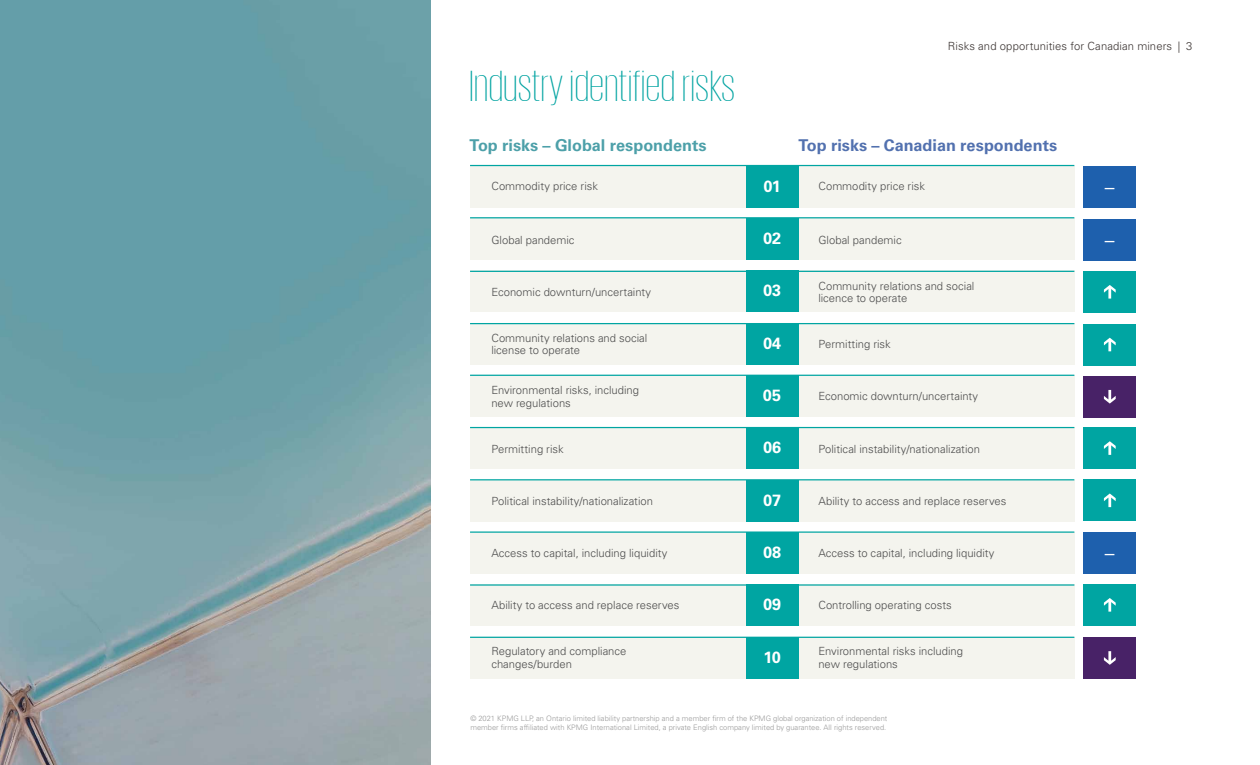
<style>
.page{position:relative;width:1260px;height:765px;background:#fff}
.page>*{position:absolute;margin:0;border:0;box-sizing:border-box;transform-origin:0 0}
.Box_title{font:200 45px "KPMG";letter-spacing:.015em;color:#00a3a1}
.Bodycopy10pt{font:700 16.25px "Univers LT Std";color:#5271af}
.Bodycopy10pt-2{font:700 16.25px "Univers LT Std";color:#4da0a9}
.Bodycopy10pt-3{font:700 16.25px "Univers LT Std";letter-spacing:.005em;color:#fff}
.t1{font:700 13.12px "Univers LT Std";color:#fff}
.Bodycopy10pt-4{font:300 11.25px/12.5px "Univers LT Std";color:#4d4d4d}
.t2{font:300 11.25px "Univers LT Std";letter-spacing:.01em;color:#3c3533}
.t3{font:300 7.5px/9px "Univers LT Std";color:#999}
</style>
<div class="page">
<img style="left:0;top:0;width:431px;height:765px">
<div style="left:470px;top:166px;width:604px;height:42px;background:#f4f4ee"></div>
<div style="left:470px;top:218px;width:604px;height:42px;background:#f4f4ee"></div>
<div style="left:470px;top:270px;width:604px;height:42px;background:#f4f4ee"></div>
<div style="left:470px;top:323px;width:604px;height:42px;background:#f4f4ee"></div>
<div style="left:470px;top:375px;width:604px;height:42px;background:#f4f4ee"></div>
<div style="left:470px;top:427px;width:604px;height:42px;background:#f4f4ee"></div>
<div style="left:470px;top:480px;width:604px;height:42px;background:#f4f4ee"></div>
<div style="left:470px;top:532px;width:604px;height:42px;background:#f4f4ee"></div>
<div style="left:470px;top:584px;width:604px;height:42px;background:#f4f4ee"></div>
<div style="left:470px;top:637px;width:604px;height:42px;background:#f4f4ee"></div>
<div style="left:746px;top:166px;width:52px;height:42px;background:#00a5a2"></div>
<div style="left:746px;top:218px;width:52px;height:42px;background:#00a5a2"></div>
<div style="left:746px;top:270px;width:52px;height:42px;background:#00a5a2"></div>
<div style="left:746px;top:323px;width:52px;height:42px;background:#00a5a2"></div>
<div style="left:746px;top:375px;width:52px;height:42px;background:#00a5a2"></div>
<div style="left:746px;top:427px;width:52px;height:42px;background:#00a5a2"></div>
<div style="left:746px;top:480px;width:52px;height:42px;background:#00a5a2"></div>
<div style="left:746px;top:532px;width:52px;height:42px;background:#00a5a2"></div>
<div style="left:746px;top:584px;width:52px;height:42px;background:#00a5a2"></div>
<div style="left:746px;top:637px;width:52px;height:42px;background:#00a5a2"></div>
<hr style="left:470px;top:165px;width:604px;height:1px;background:#00a5a2">
<hr style="left:470px;top:217px;width:604px;height:1px;background:#00a5a2">
<hr style="left:470px;top:271px;width:604px;height:1px;background:#00a5a2">
<hr style="left:470px;top:323px;width:604px;height:1px;background:#00a5a2">
<hr style="left:470px;top:375px;width:604px;height:1px;background:#00a5a2">
<hr style="left:470px;top:427px;width:604px;height:1px;background:#00a5a2">
<hr style="left:470px;top:479px;width:604px;height:1px;background:#00a5a2">
<hr style="left:470px;top:531px;width:604px;height:2px;background:#00a5a2">
<hr style="left:470px;top:584px;width:604px;height:2px;background:#00a5a2">
<hr style="left:470px;top:637px;width:604px;height:1px;background:#00a5a2">
<div style="left:1084px;top:271px;width:52px;height:42px;background:#00a5a2"></div>
<div style="left:1084px;top:324px;width:52px;height:41px;background:#00a5a2"></div>
<div style="left:1084px;top:427px;width:52px;height:42px;background:#00a5a2"></div>
<div style="left:1084px;top:479px;width:52px;height:42px;background:#00a5a2"></div>
<div style="left:1084px;top:584px;width:52px;height:42px;background:#00a5a2"></div>
<div style="left:1084px;top:376px;width:52px;height:42px;background:#482267"></div>
<div style="left:1084px;top:637px;width:52px;height:42px;background:#482267"></div>
<div style="left:1084px;top:532px;width:52px;height:42px;background:#1e60ad"></div>
<div style="left:1084px;top:166px;width:52px;height:42px;background:#1e60ad"></div>
<div style="left:1084px;top:219px;width:52px;height:42px;background:#1e60ad"></div>
<svg style="left:1104px;top:285px;width:12px;height:14px"></svg>
<svg style="left:1104px;top:338px;width:12px;height:13px"></svg>
<svg style="left:1104px;top:441px;width:12px;height:14px"></svg>
<svg style="left:1104px;top:493px;width:12px;height:14px"></svg>
<svg style="left:1104px;top:598px;width:12px;height:14px"></svg>
<svg style="left:1104px;top:390px;width:12px;height:14px"></svg>
<svg style="left:1104px;top:651px;width:12px;height:14px"></svg>
<p class="t2" style="left:948px;top:39px;width:246px">Risks and opportunities for Canadian miners | 3</p>
<p class="Box_title" style="left:469px;top:64px;width:267px">Industry identified risks</p>
<p class="Bodycopy10pt-2" style="left:469px;top:135px;width:239px">Top risks – Global respondents</p>
<p class="Bodycopy10pt" style="left:798px;top:135px;width:260px">Top risks – Canadian respondents</p>
<p class="Bodycopy10pt-4" style="left:491px;top:180px;width:108px">Commodity price risk</p>
<p class="Bodycopy10pt-4" style="left:818px;top:180px;width:108px">Commodity price risk</p>
<p class="Bodycopy10pt-3" style="left:763px;top:176px;width:19px">01</p>
<p class="Bodycopy10pt-3" style="left:763px;top:229px;width:20px">02</p>
<p class="Bodycopy10pt-4" style="left:491px;top:233px;width:85px">Global pandemic</p>
<p class="Bodycopy10pt-4" style="left:818px;top:233px;width:85px">Global pandemic</p>
<p class="Bodycopy10pt-4" style="left:491px;top:286px;width:161px">Economic downturn/uncertainty</p>
<p class="Bodycopy10pt-3" style="left:763px;top:281px;width:20px">03</p>
<p class="Bodycopy10pt-4" style="left:818px;top:279px;width:158px">Community relations and social</p>
<p class="Bodycopy10pt-4" style="left:818px;top:292px;width:90px">licence to operate</p>
<p class="Bodycopy10pt-4" style="left:491px;top:332px;width:158px">Community relations and social license to operate</p>
<p class="Bodycopy10pt-4" style="left:818px;top:338px;width:74px">Permitting risk</p>
<p class="Bodycopy10pt-4" style="left:491px;top:384px;width:149px">Environmental risks, including new regulations</p>
<p class="Bodycopy10pt-4" style="left:818px;top:390px;width:161px">Economic downturn/uncertainty</p>
<p class="Bodycopy10pt-4" style="left:491px;top:442px;width:74px">Permitting risk</p>
<p class="Bodycopy10pt-4" style="left:818px;top:442px;width:163px">Political instability/nationalization</p>
<p class="Bodycopy10pt-3" style="left:763px;top:333px;width:20px">04</p>
<p class="Bodycopy10pt-3" style="left:763px;top:386px;width:20px">05</p>
<p class="Bodycopy10pt-3" style="left:763px;top:438px;width:20px">06</p>
<p class="Bodycopy10pt-3" style="left:763px;top:490px;width:19px">07</p>
<p class="Bodycopy10pt-4" style="left:491px;top:495px;width:163px">Political instability/nationalization</p>
<p class="Bodycopy10pt-4" style="left:818px;top:495px;width:190px">Ability to access and replace reserves</p>
<p class="Bodycopy10pt-3" style="left:763px;top:543px;width:20px">08</p>
<p class="Bodycopy10pt-4" style="left:491px;top:547px;width:178px">Access to capital, including liquidity</p>
<p class="Bodycopy10pt-4" style="left:818px;top:547px;width:178px">Access to capital, including liquidity</p>
<p class="Bodycopy10pt-3" style="left:763px;top:595px;width:20px">09</p>
<p class="Bodycopy10pt-4" style="left:491px;top:599px;width:190px">Ability to access and replace reserves</p>
<p class="Bodycopy10pt-4" style="left:818px;top:599px;width:135px">Controlling operating costs</p>
<p class="Bodycopy10pt-4" style="left:491px;top:645px;width:137px">Regulatory and compliance changes/burden</p>
<p class="Bodycopy10pt-4" style="left:818px;top:645px;width:146px">Environmental risks including new regulations</p>
<p class="Bodycopy10pt-3" style="left:763px;top:647px;width:19px">10</p>
<p class="t3" style="left:470px;top:714px;width:419px">© 2021 KPMG LLP, an Ontario limited liability partnership and a member firm of the KPMG global organization of independent member firms affiliated with KPMG International Limited, a private English company limited by guarantee. All rights reserved.</p>
<p class="t1" style="left:1103px;top:180px;width:15px">—</p>
<p class="t1" style="left:1103px;top:232px;width:15px">—</p>
<p class="t1" style="left:1103px;top:546px;width:15px">—</p>
</div>
